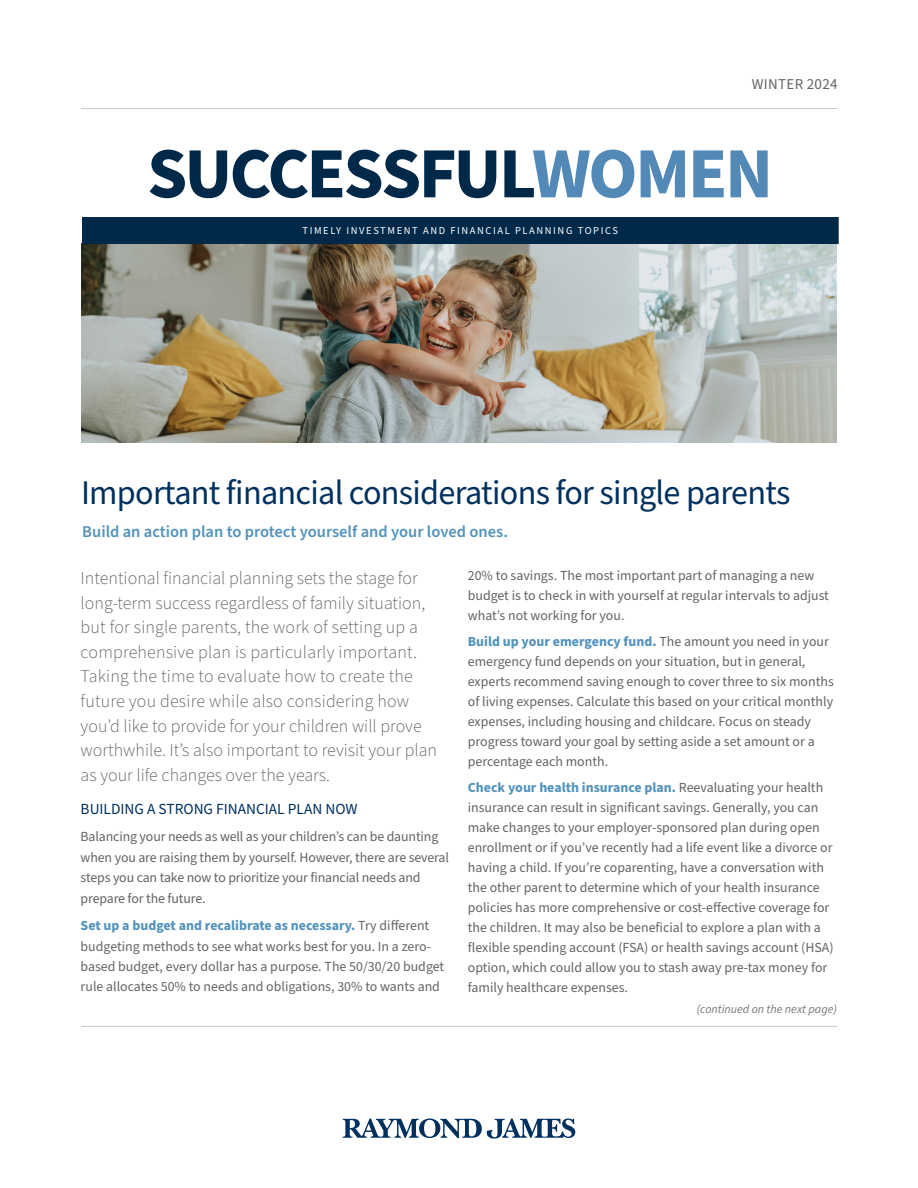
<style>
.page{position:relative;width:918px;height:1188px;background:#fff}
.page>*{position:absolute;margin:0;border:0;box-sizing:border-box;transform-origin:0 0}
.t1{font:700 72px "Source Sans Pro";letter-spacing:-.035em;color:#002949}
.t2{font:34.5px "Source Sans Pro";letter-spacing:-.02em;color:#00305e}
.t3{font:300 18px/24.6px "Source Sans Pro";color:#636466}
.t4{font:600 16.5px "Source Sans Pro";color:#5493bc}
.t5{font:15.3px "Source Sans Pro";color:#00305e}
.t6{font:15px "Source Sans Pro";letter-spacing:.02em;color:#636466}
.t7{font:13.8px/20px "Source Sans Pro";color:#636466}
.t8{font:italic 12px "Source Sans Pro";color:#77787b}
.t9{font:10.5px "Source Sans Pro";letter-spacing:.15em;color:#fff}
.s1{color:#5389b6}
.s2{font-weight:700;color:#5493bc}
</style>
<div class="page">
<hr style="left:81px;top:108px;width:756px;height:1px;background:#c7c8ca">
<img style="left:81px;top:244px;width:756px;height:198px">
<div style="left:82px;top:217px;width:756px;height:27px;background:#002949"></div>
<svg style="left:343px;top:1118px;width:232px;height:21px"></svg>
<hr style="left:81px;top:1026px;width:756px;height:1px;background:#c7c8ca">
<p class="t6" style="left:752px;top:74px;width:87px">WINTER 2024</p>
<h1 class="t1" style="left:147px;top:124px;width:627px">SUCCESSFUL<span class="s1">WOMEN</span></h1>
<p class="t9" style="left:303px;top:223px;width:317px">TIMELY INVESTMENT AND FINANCIAL PLANNING TOPICS</p>
<h2 class="t2" style="left:81px;top:470px;width:711px">Important financial considerations for single parents</h2>
<p class="t4" style="left:82px;top:521px;width:427px">Build an action plan to protect yourself and your loved ones.</p>
<p class="t3" style="left:81px;top:566px;width:358px">Intentional financial planning sets the stage for long-term success regardless of family situation, but for single parents, the work of setting up a comprehensive plan is particularly important.<br>Taking the time to evaluate how to create the future you desire while also considering how you’d like to provide for your children will prove worthwhile. It’s also important to revisit your plan as your life changes over the years.</p>
<p class="t5" style="left:81px;top:799px;width:278px">BUILDING A STRONG FINANCIAL PLAN NOW</p>
<p class="t7" style="left:81px;top:827px;width:370px;line-height:20.4px">Balancing your needs as well as your children’s can be daunting when you are raising them by yourself. However, there are several steps you can take now to prioritize your financial needs and prepare for the future.</p>
<p class="t7" style="left:81px;top:916px;width:365px;line-height:20.4px"><span class="s2">Set up a budget and recalibrate as necessary.</span> Try different budgeting methods to see what works best for you. In a zero&shy;based budget, every dollar has a purpose. The 50/30/20 budget rule allocates 50% to needs and obligations, 30% to wants and</p>
<p class="t7" style="left:468px;top:566px;width:363px">20% to savings. The most important part of managing a new budget is to check in with yourself at regular intervals to adjust what’s not working for you.</p>
<p class="t7" style="left:468px;top:632px;width:368px"><span class="s2">Build up your emergency fund.</span> The amount you need in your emergency fund depends on your situation, but in general, experts recommend saving enough to cover three to six months of living expenses. Calculate this based on your critical monthly expenses, including housing and childcare. Focus on steady progress toward your goal by setting aside a set amount or a percentage each month.</p>
<p class="t7" style="left:468px;top:778px;width:367px"><span class="s2">Check your health insurance plan.</span> Reevaluating your health insurance can result in significant savings. Generally, you can make changes to your employer-sponsored plan during open enrollment or if you’ve recently had a life event like a divorce or having a child. If you’re coparenting, have a conversation with the other parent to determine which of your health insurance policies has more comprehensive or cost-effective coverage for the children. It may also be beneficial to explore a plan with a flexible spending account (FSA) or health savings account (HSA) option, which could allow you to stash away pre-tax money for family healthcare expenses.</p>
<p class="t8" style="left:697px;top:1000px;width:142px">(continued on the next page)</p>
</div>
